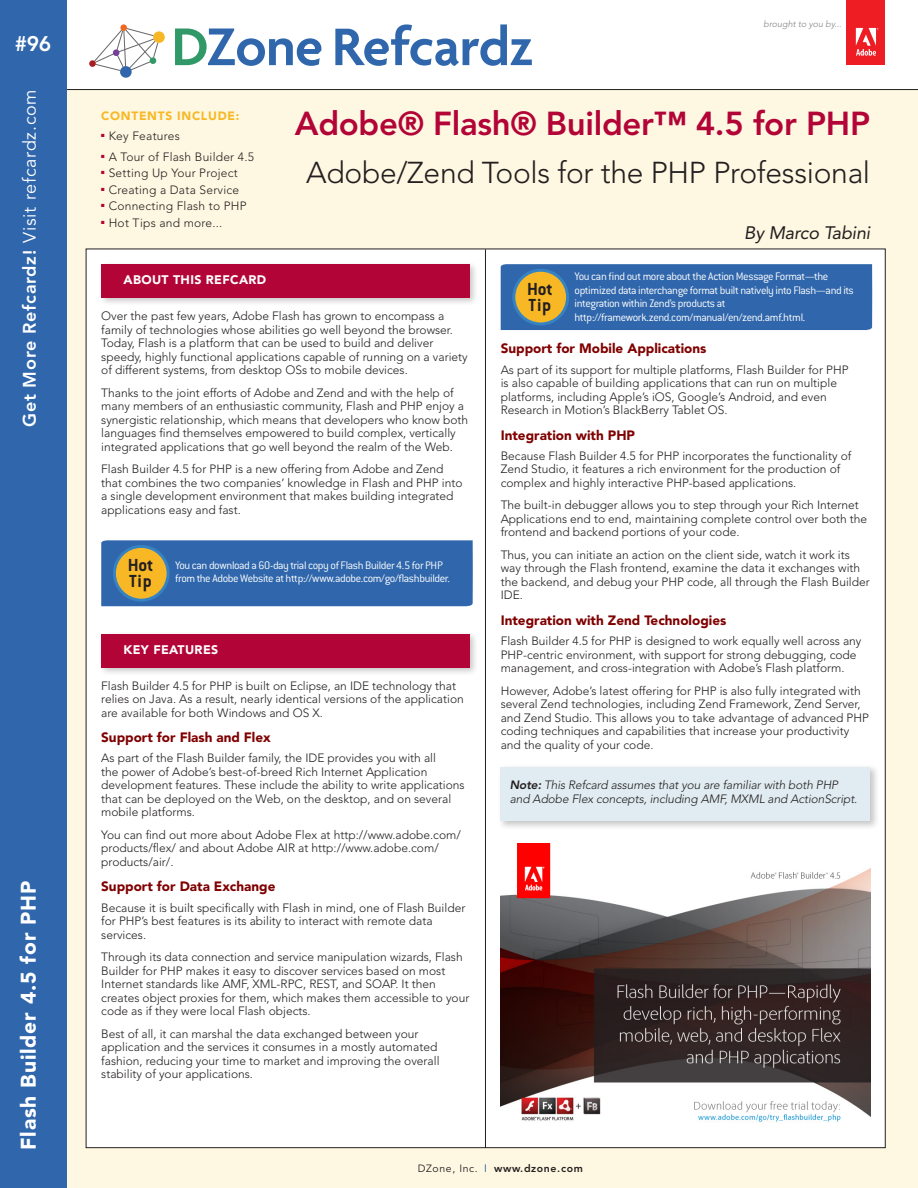
<style>
.page{position:relative;width:918px;height:1188px;background:#fff}
.page>*{position:absolute;margin:0;border:0;box-sizing:border-box;transform-origin:0 0}
.t1{font:800 33px "Avenir";letter-spacing:-.01em;color:#b30437}
.t2{font:300 30px "Avenir";letter-spacing:-.01em;color:#231f20}
.t3{font:900 21px "Avenir";letter-spacing:.04em;color:#fff}
.t4{font:800 21px "Avenir";color:#fff}
.t5{font:700 19.2px/16.2px "Conduit ITC";letter-spacing:.02em;color:#231f20}
.t6{font:18px "Avenir";letter-spacing:.04em;color:#fff}
.t7{font:italic 18px "Avenir";letter-spacing:-.01em;color:#231f20}
.Section_Subhead{font:900 13.5px "Avenir";color:#800000}
.Section_Title{font:900 12.3px "Avenir";letter-spacing:.03em;color:#fff}
.Body_Copy{font:300 12px/13.5px "Avenir";color:#231f20}
.Hot_Tip{font:300 12px/13.5px "Conduit ITC";letter-spacing:-.035em;color:#fff}
.Body_Copy-2{font:300 12px "Avenir";letter-spacing:.02em;color:#231f20}
.Refcardz_Body{font:italic 300 12px/13.5px "Avenir";letter-spacing:-.01em;color:#231f20}
.t8{font:900 12px "Avenir";letter-spacing:.06em;color:#f8b826}
.t9{font:800 10.5px "Avenir";letter-spacing:.06em;color:#231f20}
.t10{font:italic 300 9px "Avenir";color:#808285}
.s1{font-weight:800}
.s2{font-weight:400}
.s3{font-weight:900;font-size:7.5px;color:#3067ac}
</style>
<div class="page">
<svg style="left:94px;top:28px;width:64px;height:43px"></svg>
<div style="left:120px;top:24px;width:7px;height:7px;background:#f36821;border-radius:50%"></div>
<div style="left:89px;top:60px;width:7px;height:7px;background:#a91d21;border-radius:50%"></div>
<div style="left:150px;top:57px;width:6px;height:7px;background:#319967;border-radius:50%"></div>
<div style="left:120px;top:66px;width:12px;height:12px;background:#3067ac;border-radius:50%"></div>
<div style="left:153px;top:31px;width:12px;height:12px;background:#f8b826;border-radius:50%"></div>
<div style="left:113px;top:49px;width:6px;height:7px;background:#744099;border-radius:50%"></div>
<svg style="left:175px;top:29px;width:146px;height:37px"></svg>
<svg style="left:335px;top:24px;width:197px;height:42px"></svg>
<div style="left:65px;top:90px;width:853px;height:1098px;background:#fef8e2"></div>
<div style="left:86px;top:249px;width:799px;height:899px;background:#fff"></div>
<hr style="left:66px;top:89px;width:852px;height:1px;background:#231f20">
<div style="left:0;top:0;width:67px;height:1188px;background:#3067ac"></div>
<hr style="left:485px;top:249px;width:1px;height:899px;background:#231f20">
<div style="left:99px;top:261px;width:380px;height:46px;background:#231f20;opacity:.25"></div>
<div style="left:101px;top:264px;width:369px;height:33px;background:#b30437"></div>
<div style="left:99px;top:631px;width:380px;height:45px;background:#231f20;opacity:.25"></div>
<div style="left:101px;top:634px;width:369px;height:33px;background:#b30437"></div>
<div style="left:501px;top:264px;width:371px;height:66px;background:#3067ac"></div>
<div style="left:514px;top:270px;width:54px;height:54px;background:#f8b826;border-radius:50%"></div>
<div style="left:512px;top:269px;width:57px;height:56px;border:3px solid #3683c4;border-radius:50%"></div>
<img style="left:501px;top:844px;width:369px;height:278px">
<div style="left:498px;top:764px;width:382px;height:66px;background:#231f20;opacity:.25"></div>
<div style="left:501px;top:767px;width:369px;height:54px;background:#e0ecf1"></div>
<div style="left:847px;top:0;width:38px;height:65px;background:#ee1d23"></div>
<svg style="left:856px;top:28px;width:22px;height:28px"></svg>
<div style="left:101px;top:540px;width:372px;height:66px;background:#3067ac"></div>
<div style="left:114px;top:546px;width:54px;height:54px;background:#f8b826;border-radius:50%"></div>
<div style="left:113px;top:545px;width:57px;height:57px;border:3px solid #3683c4;border-radius:50%"></div>
<p class="t4" style="left:15px;top:31px;width:38px">#96</p>
<p class="t6" style="left:19px;top:427px;width:339px;rotate:-90deg"><span class="s1">Get More Refcardz!</span> Visit refcardz.com</p>
<p class="t3" style="left:16px;top:1150px;width:271px;rotate:-90deg">Flash Builder 4.5 for PHP</p>
<p class="t8" style="left:101px;top:108px;width:140px">CONTENTS INCLUDE:</p>
<p class="Body_Copy-2" style="left:101px;top:129px;width:80px"><sup>■</sup> Key Features</p>
<p class="Body_Copy-2" style="left:101px;top:150px;width:154px"><sup>■</sup> A Tour of Flash Builder 4.5</p>
<p class="Body_Copy-2" style="left:101px;top:166px;width:138px"><sup>■</sup> Setting Up Your Project</p>
<p class="Body_Copy-2" style="left:101px;top:183px;width:139px"><sup>■</sup> Creating a Data Service</p>
<p class="Body_Copy-2" style="left:101px;top:199px;width:147px"><sup>■</sup> Connecting Flash to PHP</p>
<p class="Body_Copy-2" style="left:101px;top:216px;width:123px"><sup>■</sup> Hot Tips and more...</p>
<p class="t10" style="left:764px;top:19px;width:79px">brought to you by...</p>
<p class="t1" style="left:295px;top:104px;width:577px">Adobe® Flash® Builder™ 4.5 for PHP</p>
<p class="t2" style="left:306px;top:155px;width:565px">Adobe/Zend Tools for the PHP Professional</p>
<p class="t7" style="left:744px;top:222px;width:127px">By Marco Tabini</p>
<p class="Section_Title" style="left:123px;top:273px;width:144px">ABOUT THIS REFCARD</p>
<p class="Body_Copy" style="left:101px;top:309px;width:368px">Over the past few years, Adobe Flash has grown to encompass a family of technologies whose abilities go well beyond the browser.<br>Today, Flash is a platform that can be used to build and deliver speedy, highly functional applications capable of running on a variety of different systems, from desktop OSs to mobile devices.</p>
<p class="Body_Copy" style="left:101px;top:386px;width:369px">Thanks to the joint efforts of Adobe and Zend and with the help of many members of an enthusiastic community, Flash and PHP enjoy a synergistic relationship, which means that developers who know both languages find themselves empowered to build complex, vertically integrated applications that go well beyond the realm of the Web.</p>
<p class="Body_Copy" style="left:101px;top:462px;width:363px">Flash Builder 4.5 for PHP is a new offering from Adobe and Zend that combines the two companies’ knowledge in Flash and PHP into a single development environment that makes building integrated applications easy and fast.</p>
<p class="t5" style="left:128px;top:556px;width:27px">Hot</p>
<p class="t5" style="left:129px;top:573px;width:24px">Tip</p>
<p class="Hot_Tip" style="left:175px;top:558px;width:276px">You can download a 60-day trial copy of Flash Builder 4.5 for PHP from the Adobe Website at http://www.adobe.com/go/flashbuilder.</p>
<p class="Section_Title" style="left:123px;top:643px;width:96px">KEY FEATURES</p>
<p class="Body_Copy" style="left:101px;top:679px;width:364px">Flash Builder 4.5 for PHP is built on Eclipse, an IDE technology that relies on Java. As a result, nearly identical versions of the application are available for both Windows and OS X.</p>
<p class="Section_Subhead" style="left:101px;top:729px;width:171px">Support for Flash and Flex</p>
<p class="Body_Copy" style="left:101px;top:752px;width:365px">As part of the Flash Builder family, the IDE provides you with all<br>the power of Adobe’s best-of-breed Rich Internet Application development features. These include the ability to write applications that can be deployed on the Web, on the desktop, and on several mobile platforms.</p>
<p class="Body_Copy" style="left:101px;top:828px;width:361px">You can find out more about Adobe Flex at http://www.adobe.com/ products/flex/ and about Adobe AIR at http://www.adobe.com/ products/air/.</p>
<p class="Section_Subhead" style="left:101px;top:878px;width:176px">Support for Data Exchange</p>
<p class="Body_Copy" style="left:101px;top:901px;width:366px">Because it is built specifically with Flash in mind, one of Flash Builder for PHP’s best features is its ability to interact with remote data services.</p>
<p class="Body_Copy" style="left:101px;top:950px;width:370px">Through its data connection and service manipulation wizards, Flash Builder for PHP makes it easy to discover services based on most Internet standards like AMF, XML-RPC, REST, and SOAP. It then creates object proxies for them, which makes them accessible to your code as if they were local Flash objects.</p>
<p class="Body_Copy" style="left:101px;top:1027px;width:340px">Best of all, it can marshal the data exchanged between your application and the services it consumes in a mostly automated fashion, reducing your time to market and improving the overall stability of your applications.</p>
<p class="t5" style="left:527px;top:280px;width:27px">Hot<br>Tip</p>
<p class="Hot_Tip" style="left:575px;top:270px;width:281px">You can find out more about the Action Message Format—the optimized data interchange format built natively into Flash—and its integration within Zend’s products at http://framework.zend.com/manual/en/zend.amf.html.</p>
<p class="Section_Subhead" style="left:501px;top:340px;width:207px">Support for Mobile Applications</p>
<p class="Body_Copy" style="left:501px;top:363px;width:349px">As part of its support for multiple platforms, Flash Builder for PHP is also capable of building applications that can run on multiple platforms, including Apple’s iOS, Google’s Android, and even Research in Motion’s BlackBerry Tablet OS.</p>
<p class="Section_Subhead" style="left:501px;top:427px;width:136px">Integration with PHP</p>
<p class="Body_Copy" style="left:501px;top:449px;width:352px">Because Flash Builder 4.5 for PHP incorporates the functionality of<br>Zend Studio, it features a rich environment for the production of complex and highly interactive PHP-based applications.</p>
<p class="Body_Copy" style="left:501px;top:498px;width:368px">The built-in debugger allows you to step through your Rich Internet<br>Applications end to end, maintaining complete control over both the frontend and backend portions of your code.</p>
<p class="Body_Copy" style="left:501px;top:548px;width:371px">Thus, you can initiate an action on the client side, watch it work its way through the Flash frontend, examine the data it exchanges with the backend, and debug your PHP code, all through the Flash Builder IDE.</p>
<p class="Section_Subhead" style="left:501px;top:612px;width:227px">Integration with Zend Technologies</p>
<p class="Body_Copy" style="left:501px;top:634px;width:362px">Flash Builder 4.5 for PHP is designed to work equally well across any<br>PHP-centric environment, with support for strong debugging, code management, and cross-integration with Adobe’s Flash platform.</p>
<p class="Body_Copy" style="left:501px;top:684px;width:370px">However, Adobe’s latest offering for PHP is also fully integrated with several Zend technologies, including Zend Framework, Zend Server, and Zend Studio. This allows you to take advantage of advanced PHP coding techniques and capabilities that increase your productivity and the quality of your code.</p>
<p class="Refcardz_Body" style="left:510px;top:779px;width:349px"><span class="s1">Note:</span> This Refcard assumes that you are familiar with both PHP and Adobe Flex concepts, including AMF, MXML and ActionScript.</p>
<p class="t9" style="left:418px;top:1162px;width:167px"><span class="s2">DZone, Inc.</span> <span class="s3">|</span> www.dzone.com</p>
</div>
